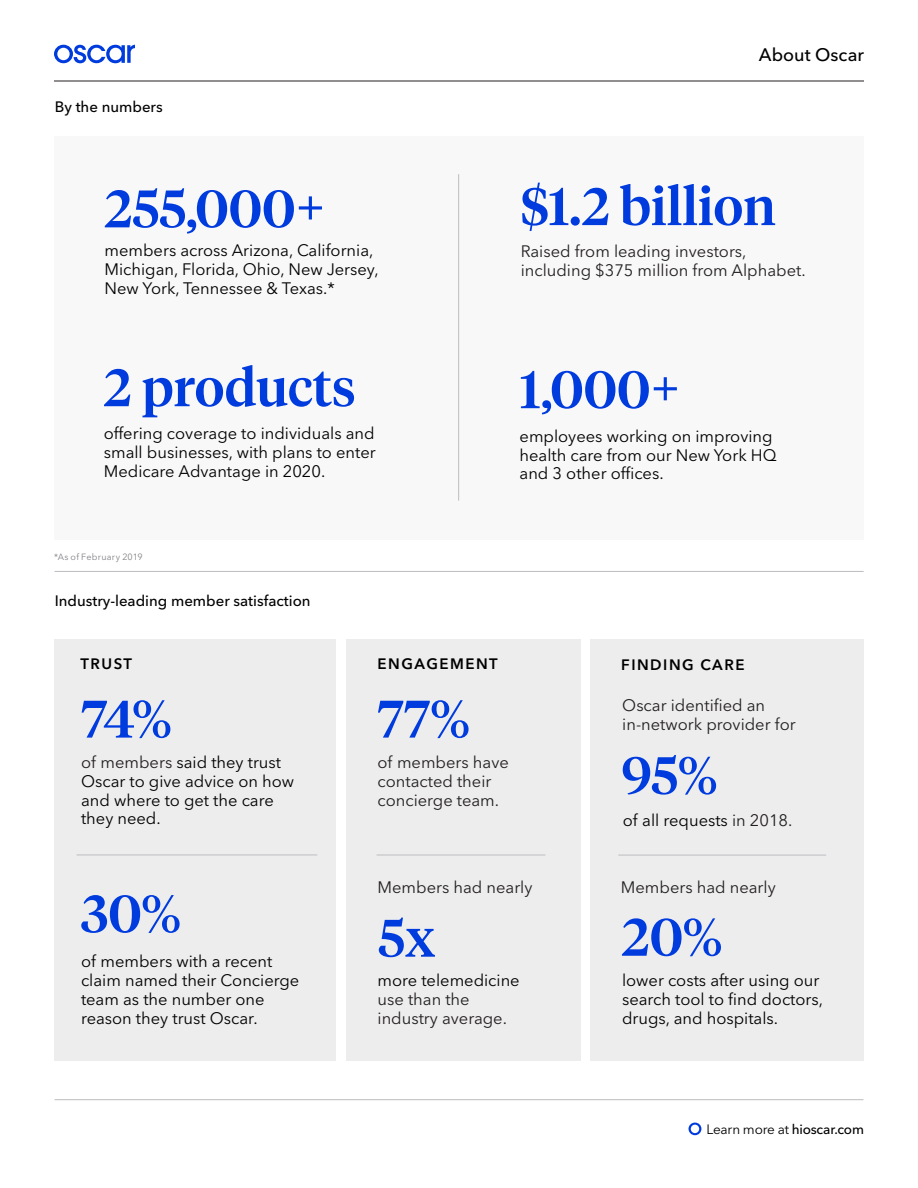
<style>
.page{position:relative;width:918px;height:1188px;background:#fff}
.page>*{position:absolute;margin:0;border:0;box-sizing:border-box;transform-origin:0 0}
.Body{font:500 52.5px "Tiempos Headline";color:#003bde}
.H1_Med{font:500 18px "Avenir Next LT Pro";color:#000}
.Body-2{font:16.5px/18.9px "Avenir Next LT Pro";color:#000}
.Body-3{font:16.5px/18.9px "Avenir Next LT Pro";color:#231f20}
.Body-4{font:500 15px "Avenir Next LT Pro";color:#000}
.Body-5{font:600 15px "Avenir Next LT Pro";letter-spacing:.1em;color:#000}
.Body-6{font:13.5px "Avenir Next LT Pro";letter-spacing:-.015em;color:#000}
.t1{font:9px "Avenir Next LT Pro";letter-spacing:.025em;color:#808285}
.s1{color:#231f20}
.s2{font-weight:500}
</style>
<div class="page">
<svg style="left:54px;top:45px;width:81px;height:18px"></svg>
<hr style="left:54px;top:81px;width:810px;height:1px;background:#231f20">
<div style="left:591px;top:639px;width:273px;height:422px;background:#ededee"></div>
<div style="left:346px;top:639px;width:234px;height:422px;background:#ededee"></div>
<div style="left:54px;top:136px;width:810px;height:404px;background:#f8f8f8"></div>
<hr style="left:55px;top:571px;width:809px;height:1px;background:#bcbdc0">
<div style="left:54px;top:639px;width:282px;height:422px;background:#ededee"></div>
<hr style="left:55px;top:1099px;width:808px;height:1px;background:#bcbdc0">
<hr style="left:458px;top:174px;width:1px;height:327px;background:#bcbdc0">
<svg style="left:689px;top:1123px;width:12px;height:12px"></svg>
<hr style="left:77px;top:855px;width:240px;height:1px;background:#bcbdc0">
<hr style="left:377px;top:855px;width:168px;height:1px;background:#bcbdc0">
<hr style="left:618px;top:855px;width:208px;height:1px;background:#bcbdc0">
<p class="Body-4" style="left:55px;top:98px;width:109px">By the numbers</p>
<p class="Body" style="left:105px;top:173px;width:222px">255,000+</p>
<p class="Body-2" style="left:105px;top:241px;width:276px">members across Arizona, California,<br>Michigan, Florida, Ohio, New Jersey,<br>New York, Tennessee &amp; Texas.*</p>
<p class="Body" style="left:104px;top:352px;width:253px">2 products</p>
<p class="Body-2" style="left:104px;top:424px;width:274px;text-align:justify">offering coverage to individuals and small businesses, with plans to enter Medicare Advantage in 2020.</p>
<p class="t1" style="left:54px;top:551px;width:90px">*As of February 2019</p>
<p class="Body-4" style="left:55px;top:592px;width:257px">Industry-leading member satisfaction</p>
<p class="H1_Med" style="left:759px;top:44px;width:107px">About Oscar</p>
<p class="Body" style="left:521px;top:171px;width:256px">$1.2 billion</p>
<p class="Body-3" style="left:521px;top:241px;width:286px">Raised from leading investors, including $375 million from Alphabet.</p>
<p class="Body" style="left:520px;top:354px;width:162px">1,000+</p>
<p class="Body-2" style="left:520px;top:426px;width:259px">employees working on improving health care from our New York HQ and 3 other offices.</p>
<p class="Body-5" style="left:81px;top:655px;width:53px">TRUST</p>
<p class="Body" style="left:81px;top:683px;width:93px">74%</p>
<p class="Body-2" style="left:81px;top:753px;width:215px"><span class="s1">of members</span> said they trust<br>Oscar to give advice on how and where to get the care they need.</p>
<p class="Body" style="left:81px;top:878px;width:102px">30%</p>
<p class="Body-2" style="left:81px;top:952px;width:220px">of members with a recent claim named their Concierge team as the number one reason they trust Oscar.</p>
<p class="Body-5" style="left:378px;top:655px;width:122px">ENGAGEMENT</p>
<p class="Body-5" style="left:621px;top:655px;width:125px">FINDING CARE</p>
<p class="Body-3" style="left:622px;top:696px;width:175px">Oscar identified an in-network provider for</p>
<p class="Body" style="left:377px;top:683px;width:94px">77%</p>
<p class="Body-3" style="left:378px;top:753px;width:133px">of members have contacted their concierge team.</p>
<p class="Body" style="left:621px;top:740px;width:98px">95%</p>
<p class="Body-2" style="left:623px;top:811px;width:171px">of all requests <span class="s1">in 2018.</span></p>
<p class="Body-3" style="left:378px;top:878px;width:156px">Members had nearly</p>
<p class="Body" style="left:378px;top:902px;width:58px">5x</p>
<p class="Body-2" style="left:378px;top:971px;width:144px">more telemedicine</p>
<p class="Body-3" style="left:378px;top:990px;width:94px">use than the</p>
<p class="Body-3" style="left:378px;top:1009px;width:131px">industry average.</p>
<p class="Body-3" style="left:621px;top:878px;width:156px">Members had nearly</p>
<p class="Body" style="left:622px;top:901px;width:102px">20%</p>
<p class="Body-2" style="left:622px;top:971px;width:203px">lower costs after using our search tool to find doctors, drugs, and hospitals.</p>
<p class="Body-6" style="left:706px;top:1121px;width:159px">Learn more at <span class="s2">hioscar.com</span></p>
</div>
